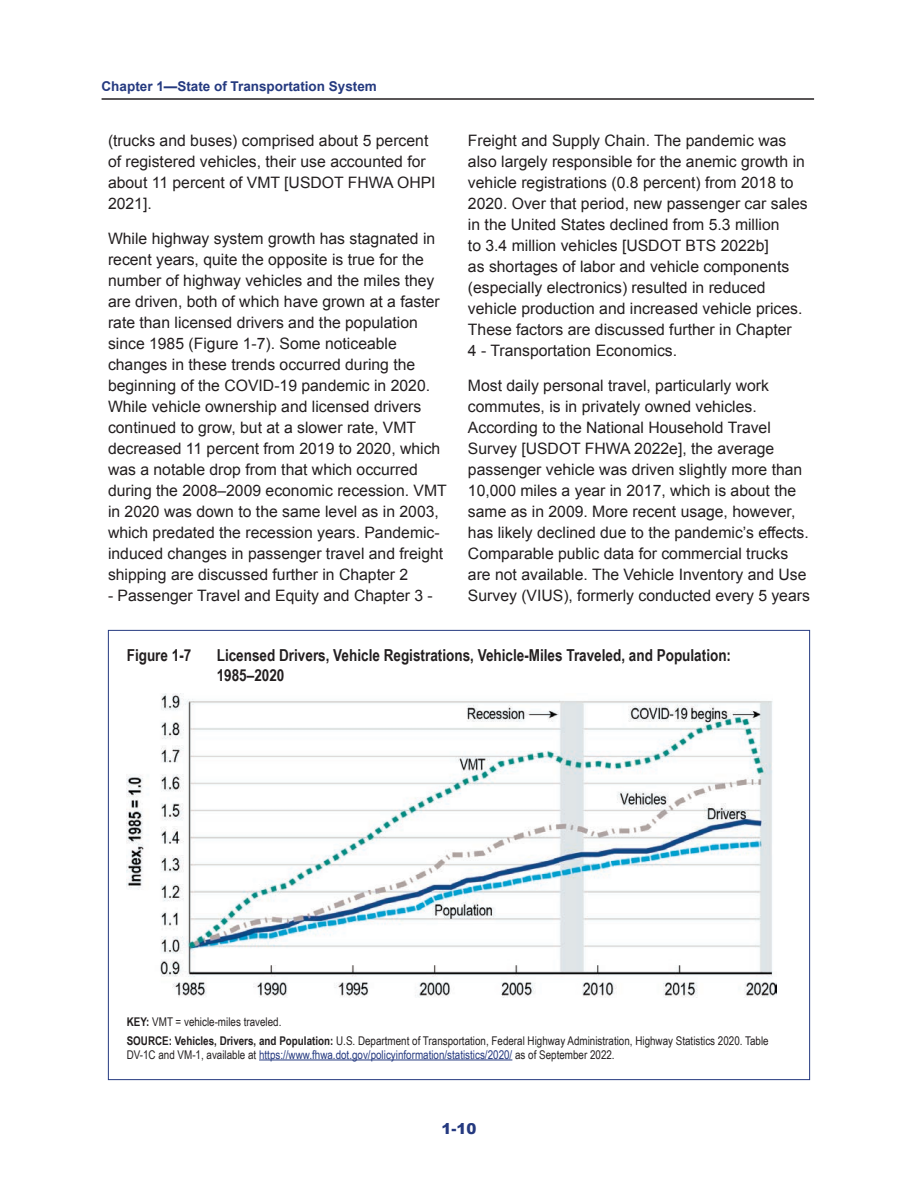
<style>
.page{position:relative;width:918px;height:1188px;background:#fff}
.page>*{position:absolute;margin:0;border:0;box-sizing:border-box;transform-origin:0 0}
.t1{font:700 16.5px/19.8px "Arial Narrow";color:#231f20}
.t2{font:15.75px/21px "Arial";color:#231f20}
.t3{font:900 15px "Arial";color:#253a80}
.t4{font:700 13.5px "Arial";color:#253a80}
.t5{font:12px/13.5px "Arial Narrow";color:#231f20}
.s1{font-weight:700}
.s2{color:#253a80}
</style>
<div class="page">
<hr style="left:102px;top:98px;width:712px;height:2px;background:#231f20">
<hr style="left:259px;top:1060px;width:253px;height:1px;background:#253a80">
<img style="left:127px;top:694px;width:650px;height:303px">
<p class="t4" style="left:102px;top:77px;width:277px">Chapter 1—State of Transportation System</p>
<p class="t2" style="left:108px;top:131px;width:329px">(trucks and buses) comprised about 5 percent of registered vehicles, their use accounted for about 11 percent of VMT [USDOT FHWA OHPI 2021].</p>
<p class="t2" style="left:108px;top:228px;width:340px">While highway system growth has stagnated in recent years, quite the opposite is true for the number of highway vehicles and the miles they are driven, both of which have grown at a faster rate than licensed drivers and the population since 1985 (Figure 1-7). Some noticeable changes in these trends occurred during the beginning of the COVID-19 pandemic in 2020.<br>While vehicle ownership and licensed drivers continued to grow, but at a slower rate, VMT decreased 11 percent from 2019 to 2020, which was a notable drop from that which occurred during the 2008–2009 economic recession. VMT in 2020 was down to the same level as in 2003, which predated the recession years. Pandemic&shy;induced changes in passenger travel and freight shipping are discussed further in Chapter 2</p>
<p class="t2" style="left:108px;top:585px;width:326px">- Passenger Travel and Equity and Chapter 3 -</p>
<p class="t2" style="left:468px;top:130px;width:341px">Freight and Supply Chain. The pandemic was also largely responsible for the anemic growth in vehicle registrations (0.8 percent) from 2018 to 2020. Over that period, new passenger car sales in the United States declined from 5.3 million<br>to 3.4 million vehicles [USDOT BTS 2022b]<br>as shortages of labor and vehicle components (especially electronics) resulted in reduced vehicle production and increased vehicle prices.<br>These factors are discussed further in Chapter<br>4 - Transportation Economics.</p>
<p class="t2" style="left:468px;top:375px;width:343px">Most daily personal travel, particularly work commutes, is in privately owned vehicles.<br>According to the National Household Travel Survey [USDOT FHWA 2022e], the average passenger vehicle was driven slightly more than 10,000 miles a year in 2017, which is about the same as in 2009. More recent usage, however, has likely declined due to the pandemic’s effects.<br>Comparable public data for commercial trucks are not available. The Vehicle Inventory and Use Survey (VIUS), formerly conducted every 5 years</p>
<p class="t1" style="left:127px;top:644px;width:66px">Figure 1-7</p>
<p class="t1" style="left:217px;top:644px;width:516px">Licensed Drivers, Vehicle Registrations, Vehicle-Miles Traveled, and Population:<br>1985–2020</p>
<p class="t5" style="left:127px;top:1014px;width:156px"><span class="s1">KEY:</span> VMT = vehicle-miles traveled.</p>
<p class="t5" style="left:127px;top:1034px;width:643px"><span class="s1">SOURCE: Vehicles, Drivers, and Population:</span> U.S. Department of Transportation, Federal Highway Administration, Highway Statistics 2020. Table<br>DV-1C and VM-1, available at <span class="s2">https://www.fhwa.dot.gov/policyinformation/statistics/2020/</span> as of September 2022.</p>
<p class="t3" style="left:441px;top:1117px;width:37px">1-10</p>
</div>
